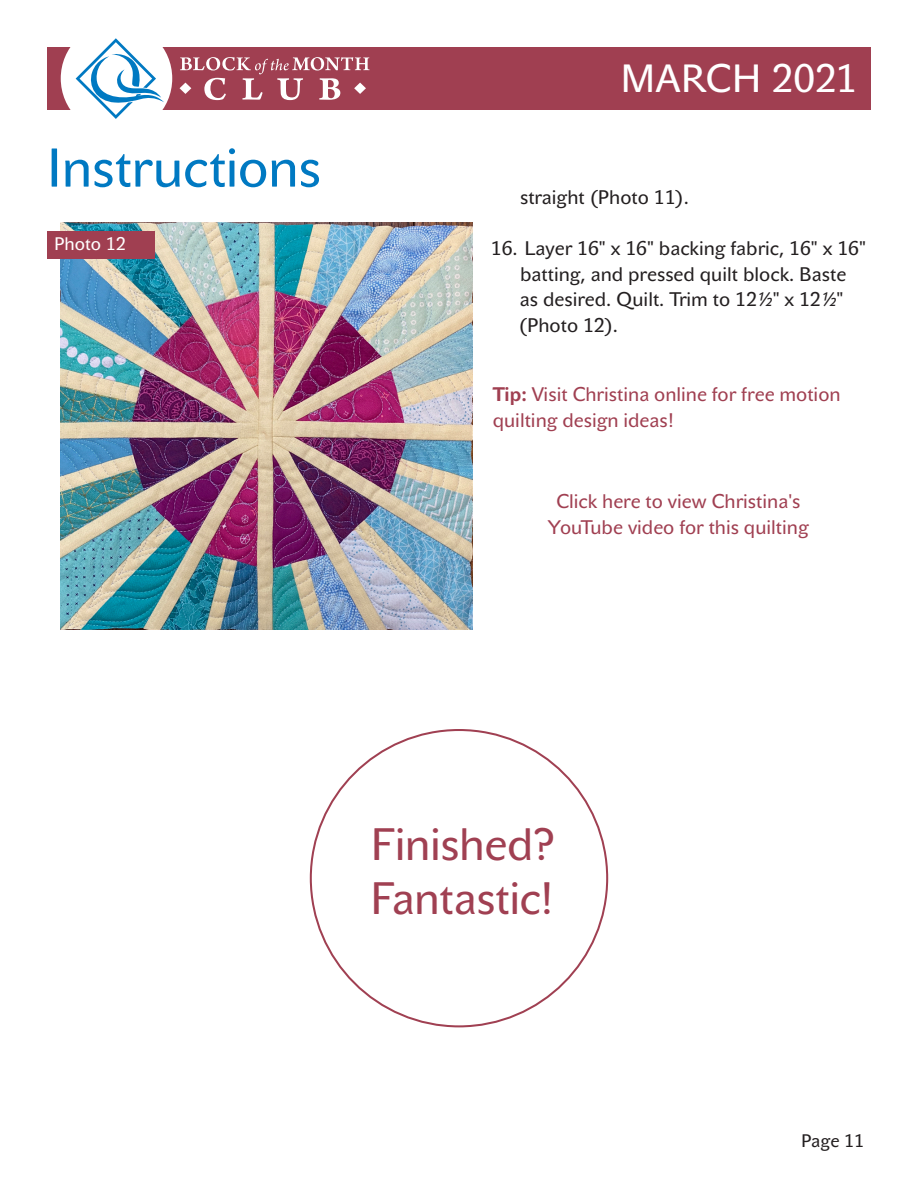
<style>
.page{position:relative;width:918px;height:1188px;background:#fff}
.page>*{position:absolute;margin:0;border:0;box-sizing:border-box;transform-origin:0 0}
.t1{font:54px "John Sans Text Pro";letter-spacing:-.01em;color:#0079c2}
.t2{font:45px "John Sans Text Pro";letter-spacing:-.01em;color:#a04052}
.t3{font:39px "John Sans Text Pro";letter-spacing:.005em;color:#fff}
.t4{font:19.5px/25.5px "John Sans Text Pro";color:#231f20}
.t5{font:19.5px/25.5px "John Sans Text Pro";color:#a03f51}
.Photo_caption_bar{font:18px "John Sans Text Pro";color:#fff}
.t6{font:18px "John Sans Text Pro";color:#231f20}
.s1{font-family:"PT Sans";font-style:italic}
.s2{font-weight:700}
</style>
<div class="page">
<div style="left:47px;top:47px;width:824px;height:62px;background:#a03f51"></div>
<div style="left:61px;top:23px;width:111px;height:111px;background:#fff;border-radius:50%"></div>
<svg style="left:76px;top:38px;width:88px;height:81px"></svg>
<svg style="left:180px;top:57px;width:190px;height:43px"></svg>
<img style="left:61px;top:223px;width:411px;height:407px">
<div style="left:47px;top:231px;width:108px;height:28px;background:#a03f51"></div>
<h1 class="t1" style="left:47px;top:137px;width:276px">Instructions</h1>
<p class="Photo_caption_bar" style="left:54px;top:234px;width:73px">Photo 12</p>
<h3 class="t3" style="left:621px;top:56px;width:238px">MARCH 2021</h3>
<p class="t4" style="left:520px;top:185px;width:170px">straight (Photo 11).</p>
<p class="t4" style="left:519px;top:236px;width:349px;text-indent:-28px">16. Layer 16" x 16" backing fabric, 16" x 16" batting, and pressed quilt block. Baste as desired. Quilt. Trim to 12<span class="s1">½</span>" x 12<span class="s1">½</span>" (Photo 12).</p>
<p class="t5" style="left:493px;top:382px;width:349px"><span class="s2">Tip:</span> Visit Christina online for free motion quilting design ideas!</p>
<p class="t5" style="left:556px;top:489px;width:246px">Click here to view Christina's</p>
<p class="t5" style="left:548px;top:515px;width:262px">YouTube video for this quilting</p>
<p class="t2" style="left:370px;top:819px;width:186px">Finished?</p>
<p class="t2" style="left:370px;top:873px;width:186px">Fantastic!</p>
<p class="t6" style="left:801px;top:1130px;width:64px">Page 11</p>
</div>
